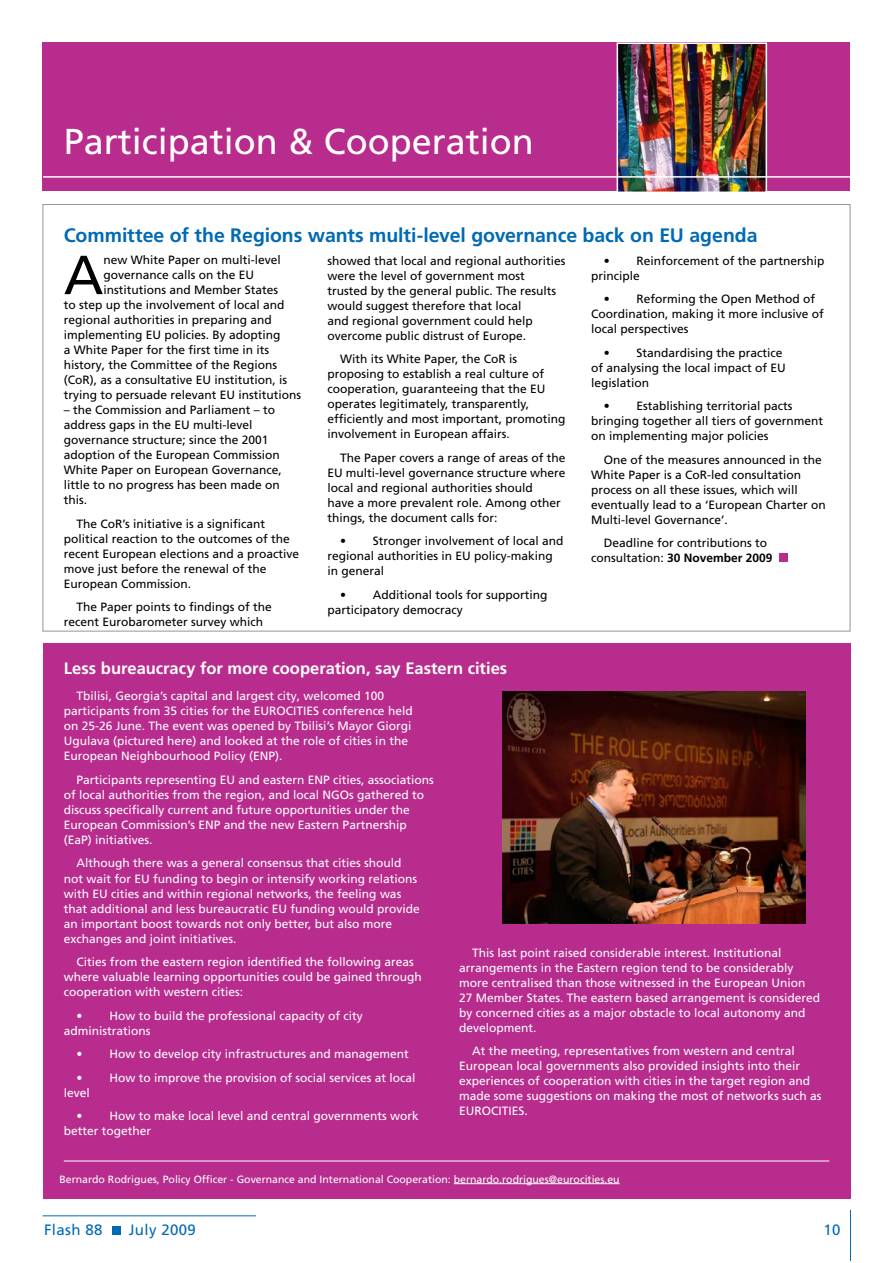
<style>
.page{position:relative;width:893px;height:1263px;background:#fff}
.page>*{position:absolute;margin:0;border:0;box-sizing:border-box;transform-origin:0 0}
.t1{font:55.05px "Frutiger LT Pro";color:#000}
.t2{font:36px "Frutiger";color:#fff}
.t3{font:700 19.5px "Frutiger";letter-spacing:-.005em;color:#016ab4}
.t4{font:700 16.5px "Frutiger";color:#fff}
.t5{font:15px "Frutiger";letter-spacing:.025em;color:#016ab4}
.t6{font:12px/15px "Frutiger LT Pro";color:#fff}
.t7{font:12px/15px "Frutiger";color:#000}
.t8{font:12px/15px "Frutiger LT Pro";color:#000}
.t9{font:10.5px "Frutiger LT Pro";color:#fff}
.s1{font-weight:700}
</style>
<div class="page">
<hr style="left:43px;top:1215px;width:213px;height:1px;background:#016ab4">
<hr style="left:850px;top:1210px;width:1px;height:51px;background:#016ab4">
<div style="left:43px;top:644px;width:807px;height:555px;background:#b82c8d"></div>
<hr style="left:64px;top:1160px;width:765px;height:1px;background:#fff">
<hr style="left:454px;top:1183px;width:166px;height:1px;background:#fff">
<div style="left:43px;top:43px;width:807px;height:148px;background:#b82c8d"></div>
<img style="left:620px;top:46px;width:144px;height:144px">
<div style="left:617px;top:43px;width:150px;height:150px;border:2px solid #fff"></div>
<hr style="left:43px;top:176px;width:808px;height:2px;background:#fff">
<div style="left:779px;top:553px;width:9px;height:9px;background:#b82c8d"></div>
<img style="left:503px;top:692px;width:302px;height:231px">
<div style="left:112px;top:1226px;width:8px;height:8px;background:#016ab4"></div>
<p class="t2" style="left:64px;top:120px;width:472px">Participation &amp; Cooperation</p>
<h3 class="t3" style="left:64px;top:224px;width:695px">Committee of the Regions wants multi-level governance back on EU agenda</h3>
<p class="t1" style="left:64px;top:243px;width:41px">A</p>
<p class="t8" style="left:103px;top:253px;width:179px">new White Paper on multi-level</p>
<p class="t7" style="left:604px;top:253px;width:222px">• Reinforcement of the partnership</p>
<p class="t7" style="left:591px;top:268px;width:50px">principle</p>
<p class="t7" style="left:591px;top:291px;width:234px;text-indent:13px">• Reforming the Open Method of<br>Coordination, making it more inclusive of local perspectives</p>
<p class="t7" style="left:591px;top:345px;width:196px;text-indent:13px">• Standardising the practice of analysing the local impact of EU legislation</p>
<p class="t7" style="left:591px;top:398px;width:234px;text-indent:13px">• Establishing territorial pacts bringing together all tiers of government on implementing major policies</p>
<p class="t7" style="left:591px;top:452px;width:236px;text-indent:13px">One of the measures announced in the White Paper is a CoR-led consultation process on all these issues, which will eventually lead to a ‘European Charter on Multi-level Governance’.</p>
<p class="t7" style="left:591px;top:535px;width:183px;text-indent:13px">Deadline for contributions to consultation: <span class="s1">30 November 2009</span></p>
<p class="t7" style="left:327px;top:253px;width:240px">showed that local and regional authorities were the level of government most trusted by the general public. The results would suggest therefore that local<br>and regional government could help overcome public distrust of Europe.</p>
<p class="t7" style="left:327px;top:351px;width:240px;text-indent:13px">With its White Paper, the CoR is proposing to establish a real culture of cooperation, guaranteeing that the EU operates legitimately, transparently, efficiently and most important, promoting involvement in European affairs.</p>
<p class="t7" style="left:327px;top:450px;width:240px;text-indent:13px">The Paper covers a range of areas of the EU multi-level governance structure where local and regional authorities should<br>have a more prevalent role. Among other things, the document calls for:</p>
<p class="t7" style="left:327px;top:533px;width:238px;text-indent:13px">• Stronger involvement of local and regional authorities in EU policy-making in general</p>
<p class="t7" style="left:340px;top:587px;width:209px">• Additional tools for supporting</p>
<p class="t7" style="left:327px;top:602px;width:137px">participatory democracy</p>
<p class="t8" style="left:103px;top:268px;width:152px">governance calls on the EU</p>
<p class="t8" style="left:103px;top:283px;width:176px">institutions and Member States</p>
<p class="t8" style="left:64px;top:298px;width:222px">to step up the involvement of local and</p>
<p class="t8" style="left:64px;top:313px;width:210px">regional authorities in preparing and</p>
<p class="t8" style="left:64px;top:328px;width:218px">implementing EU policies. By adopting</p>
<p class="t8" style="left:64px;top:343px;width:207px">a White Paper for the first time in its</p>
<p class="t8" style="left:64px;top:358px;width:215px">history, the Committee of the Regions</p>
<p class="t8" style="left:64px;top:373px;width:225px">(CoR), as a consultative EU institution, is</p>
<p class="t8" style="left:64px;top:388px;width:239px">trying to persuade relevant EU institutions</p>
<p class="t8" style="left:64px;top:403px;width:220px">– the Commission and Parliament – to address gaps in the EU multi-level governance structure; since the 2001 adoption of the European Commission<br>White Paper on European Governance, little to no progress has been made on this.</p>
<p class="t7" style="left:64px;top:516px;width:237px;text-indent:13px">The CoR’s initiative is a significant political reaction to the outcomes of the recent European elections and a proactive move just before the renewal of the European Commission.</p>
<p class="t7" style="left:64px;top:599px;width:210px;text-indent:13px">The Paper points to findings of the recent Eurobarometer survey which</p>
<p class="t4" style="left:64px;top:658px;width:445px">Less bureaucracy for more cooperation, say Eastern cities</p>
<p class="t6" style="left:64px;top:689px;width:350px;text-indent:13px">Tbilisi, Georgia’s capital and largest city, welcomed 100 participants from 35 cities for the EUROCITIES conference held on 25-26 June. The event was opened by Tbilisi’s Mayor Giorgi Ugulava (pictured here) and looked at the role of cities in the European Neighbourhood Policy (ENP).</p>
<p class="t6" style="left:64px;top:772px;width:371px;text-indent:13px">Participants representing EU and eastern ENP cities, associations of local authorities from the region, and local NGOs gathered to discuss specifically current and future opportunities under the European Commission’s ENP and the new Eastern Partnership (EaP) initiatives.</p>
<p class="t6" style="left:64px;top:856px;width:358px;text-indent:13px">Although there was a general consensus that cities should not wait for EU funding to begin or intensify working relations with EU cities and within regional networks, the feeling was that additional and less bureaucratic EU funding would provide an important boost towards not only better, but also more exchanges and joint initiatives.</p>
<p class="t6" style="left:64px;top:954px;width:360px;text-indent:13px">Cities from the eastern region identified the following areas where valuable learning opportunities could be gained through cooperation with western cities:</p>
<p class="t6" style="left:64px;top:1008px;width:300px;text-indent:13px">• How to build the professional capacity of city administrations</p>
<p class="t6" style="left:77px;top:1046px;width:334px">• How to develop city infrastructures and management</p>
<p class="t6" style="left:64px;top:1070px;width:353px;text-indent:13px">• How to improve the provision of social services at local level</p>
<p class="t6" style="left:64px;top:1108px;width:356px;text-indent:13px">• How to make local level and central governments work better together</p>
<p class="t6" style="left:459px;top:945px;width:362px;text-indent:13px">This last point raised considerable interest. Institutional arrangements in the Eastern region tend to be considerably more centralised than those witnessed in the European Union 27 Member States. The eastern based arrangement is considered by concerned cities as a major obstacle to local autonomy and development.</p>
<p class="t6" style="left:459px;top:1044px;width:364px;text-indent:13px">At the meeting, representatives from western and central European local governments also provided insights into their experiences of cooperation with cities in the target region and made some suggestions on making the most of networks such as EUROCITIES.</p>
<p class="t9" style="left:60px;top:1173px;width:562px">Bernardo Rodrigues, Policy Officer - Governance and International Cooperation: bernardo.rodrigues@eurocities.eu</p>
<p class="t5" style="left:44px;top:1221px;width:60px">Flash 88</p>
<p class="t5" style="left:129px;top:1221px;width:69px">July 2009</p>
<p class="t5" style="left:823px;top:1221px;width:19px">10</p>
</div>
